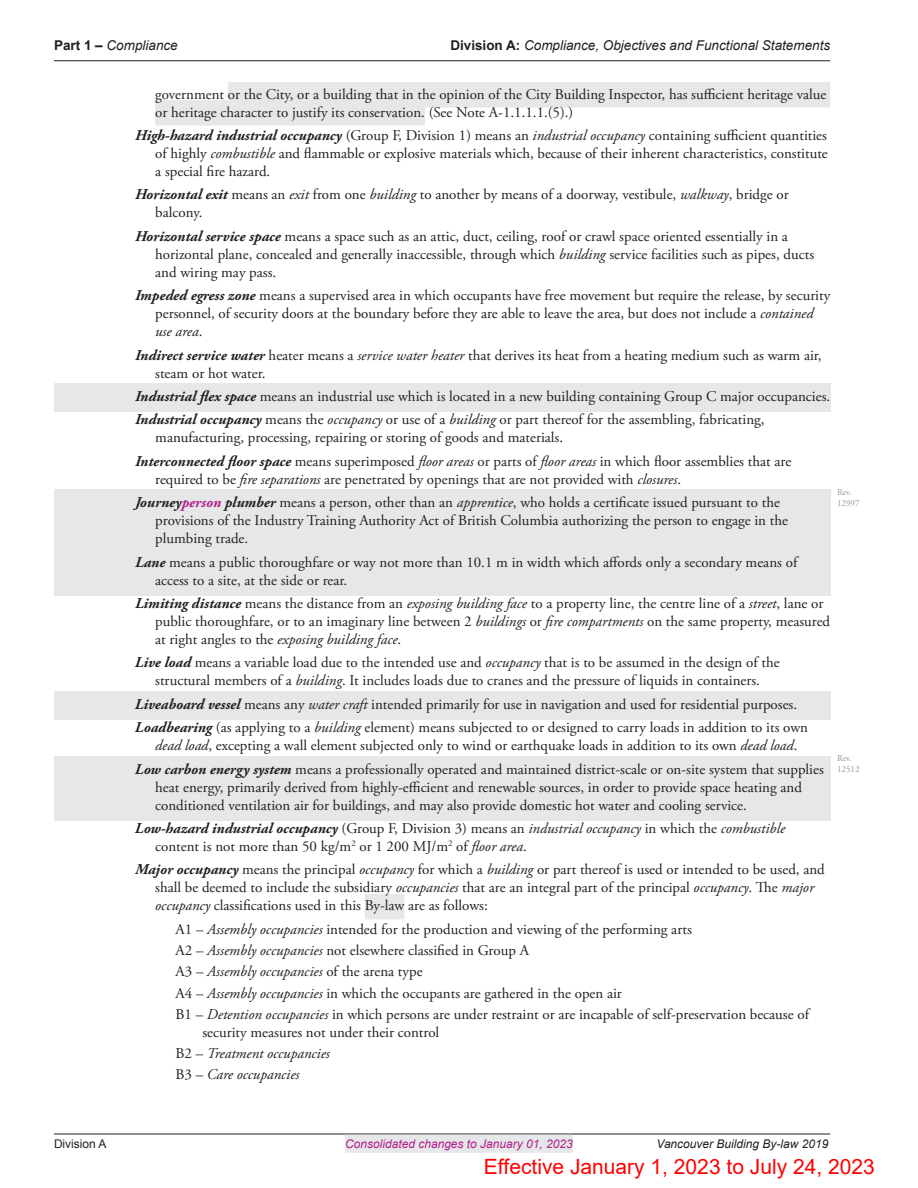
<style>
.page{position:relative;width:918px;height:1188px;background:#fff}
.page>*{position:absolute;margin:0;border:0;box-sizing:border-box;transform-origin:0 0}
.t1{font:21px "Arial";color:#f00}
.Terms{font:15px/18px "Adobe Garamond Pro";color:#231f20}
.body_-_grey_box_bar{font:15px/18px "Adobe Garamond Pro";color:#231f20}
.number_list_2{font:15px/18px "Adobe Garamond Pro";color:#231f20}
.body_-_grey_box__COV{font:15px/18px "Adobe Garamond Pro";color:#231f20}
.number_list_2-2{font:italic 15px "Adobe Garamond Pro";color:#231f20}
.t2{font:italic 13.5px "Arial";color:#231f20}
.t3{font:italic 12px "Arial";color:#b41e8d}
.t4{font:italic 12px "Arial";color:#231f20}
.t5{font:12px "Arial";color:#231f20}
.Revision__COV{font:9px/10.8px "Adobe Garamond Pro";color:#939598}
.s1{font-weight:700;font-style:normal}
.s2{font-weight:700;font-style:italic}
.s3{font-style:italic}
.s4{font-weight:700;font-style:italic;color:#b41e8d}
.s5{font-style:normal}
</style>
<div class="page">
<hr style="left:54px;top:60px;width:776px;height:1px;background:#231f20">
<hr style="left:54px;top:1134px;width:776px;height:1px;background:#231f20">
<div style="left:345px;top:1135px;width:228px;height:18px;background:#e6e7e9"></div>
<div style="left:228px;top:82px;width:602px;height:26px;background:#e6e7e9"></div>
<div style="left:155px;top:100px;width:270px;height:26px;background:#e6e7e9"></div>
<div style="left:54px;top:383px;width:776px;height:29px;background:#e6e7e9"></div>
<div style="left:54px;top:490px;width:776px;height:64px;background:#e6e7e9"></div>
<div style="left:54px;top:549px;width:776px;height:46px;background:#e6e7e9"></div>
<div style="left:54px;top:691px;width:776px;height:29px;background:#e6e7e9"></div>
<div style="left:54px;top:756px;width:776px;height:64px;background:#e6e7e9"></div>
<div style="left:365px;top:894px;width:39px;height:25px;background:#e6e7e9"></div>
<p class="t2" style="left:54px;top:37px;width:125px"><span class="s1">Part 1 –</span> Compliance</p>
<p class="t2" style="left:450px;top:37px;width:381px"><span class="s1">Division A:</span> Compliance, Objectives and Functional Statements</p>
<p class="Terms" style="left:155px;top:85px;width:673px">government or the City, or a building that in the opinion of the City Building Inspector, has sufficient heritage value or heritage character to justify its conservation. (See Note A-1.1.1.1.(5).)</p>
<p class="Terms" style="left:155px;top:127px;width:674px;text-align:justify;text-indent:-20px"><span class="s2">High-hazard industrial occupancy</span> (Group F, Division 1) means an <span class="s3">industrial occupancy</span> containing sufficient quantities of highly <span class="s3">combustible</span> and flammable or explosive materials which, because of their inherent characteristics, constitute a special fire hazard.</p>
<p class="Terms" style="left:155px;top:186px;width:635px;text-indent:-20px"><span class="s2">Horizontal exit</span> means an <span class="s3">exit</span> from one <span class="s3">building</span> to another by means of a doorway, vestibule, <span class="s3">walkway</span>, bridge or balcony.</p>
<p class="Terms" style="left:155px;top:228px;width:660px;text-indent:-20px"><span class="s2">Horizontal service space</span> means a space such as an attic, duct, ceiling, roof or crawl space oriented essentially in a horizontal plane, concealed and generally inaccessible, through which <span class="s3">building</span> service facilities such as pipes, ducts and wiring may pass.</p>
<p class="Terms" style="left:155px;top:287px;width:677px;text-indent:-20px"><span class="s2">Impeded egress zone</span> means a supervised area in which occupants have free movement but require the release, by security personnel, of security doors at the boundary before they are able to leave the area, but does not include a <span class="s3">contained use area</span>.</p>
<p class="Terms" style="left:155px;top:346px;width:668px;text-indent:-20px"><span class="s2">Indirect service water</span> heater means a <span class="s3">service water heater</span> that derives its heat from a heating medium such as warm air, steam or hot water.</p>
<p class="body_-_grey_box__COV" style="left:135px;top:388px;width:697px"><span class="s2">Industrial flex space</span> means an industrial use which is located in a new building containing Group C major occupancies.</p>
<p class="Terms" style="left:155px;top:411px;width:611px;text-indent:-20px"><span class="s2">Industrial occupancy</span> means the <span class="s3">occupancy</span> or use of a <span class="s3">building</span> or part thereof for the assembling, fabricating, manufacturing, processing, repairing or storing of goods and materials.</p>
<p class="Terms" style="left:155px;top:453px;width:638px;text-indent:-20px"><span class="s2">Interconnected floor space</span> means superimposed <span class="s3">floor areas</span> or parts of <span class="s3">floor areas</span> in which floor assemblies that are required to be <span class="s3">fire separations</span> are penetrated by openings that are not provided with <span class="s3">closures</span>.</p>
<p class="body_-_grey_box_bar" style="left:155px;top:494px;width:634px;text-indent:-20px"><span class="s2">Journey</span><span class="s4">person</span> <span class="s2">plumber</span> means a person, other than an <span class="s3">apprentice</span>, who holds a certificate issued pursuant to the provisions of the Industry Training Authority Act of British Columbia authorizing the person to engage in the plumbing trade.</p>
<p class="body_-_grey_box__COV" style="left:155px;top:553px;width:644px;text-indent:-20px"><span class="s2">Lane</span> means a public thoroughfare or way not more than 10.1 m in width which affords only a secondary means of access to a site, at the side or rear.</p>
<p class="Terms" style="left:155px;top:595px;width:677px;text-indent:-20px"><span class="s2">Limiting distance</span> means the distance from an <span class="s3">exposing building face</span> to a property line, the centre line of a <span class="s3">street</span>, lane or public thoroughfare, or to an imaginary line between 2 <span class="s3">buildings</span> or <span class="s3">fire compartments</span> on the same property, measured at right angles to the <span class="s3">exposing building face</span>.</p>
<p class="Terms" style="left:135px;top:654px;width:646px;text-align:center"><span class="s2">Live load</span> means a variable load due to the intended use and <span class="s3">occupancy</span> that is to be assumed in the design of the structural members of a <span class="s3">building</span>. It includes loads due to cranes and the pressure of liquids in containers.</p>
<p class="body_-_grey_box__COV" style="left:135px;top:696px;width:664px"><span class="s2">Liveaboard vessel</span> means any <span class="s3">water craft</span> intended primarily for use in navigation and used for residential purposes.</p>
<p class="Terms" style="left:155px;top:719px;width:654px;text-indent:-20px"><span class="s2">Loadbearing</span> (as applying to a <span class="s3">building</span> element) means subjected to or designed to carry loads in addition to its own <span class="s3">dead load</span>, excepting a wall element subjected only to wind or earthquake loads in addition to its own <span class="s3">dead load</span>.</p>
<p class="body_-_grey_box_bar" style="left:155px;top:760px;width:670px;text-indent:-20px"><span class="s2">Low carbon energy system</span> means a professionally operated and maintained district-scale or on-site system that supplies heat energy, primarily derived from highly-efficient and renewable sources, in order to provide space heating and conditioned ventilation air for buildings, and may also provide domestic hot water and cooling service.</p>
<p class="Terms" style="left:155px;top:820px;width:632px;text-indent:-20px"><span class="s2">Low-hazard industrial occupancy</span> (Group F, Division 3) means an <span class="s3">industrial occupancy</span> in which the <span class="s3">combustible </span>content is not more than 50 kg/m<sup>2</sup> or 1 200 MJ/m<sup>2</sup> of <span class="s3">floor area</span>.</p>
<p class="Terms" style="left:155px;top:861px;width:671px;text-indent:-20px"><span class="s2">Major occupancy</span> means the principal <span class="s3">occupancy</span> for which a <span class="s3">building</span> or part thereof is used or intended to be used, and shall be deemed to include the subsidiary <span class="s3">occupancies</span> that are an integral part of the principal <span class="s3">occupancy</span>. The <span class="s3">major occupancy</span> classifications used in this By-law are as follows:</p>
<p class="number_list_2" style="left:175px;top:921px;width:518px">A1 – <span class="s3">Assembly occupancies</span> intended for the production and viewing of the performing arts</p>
<p class="number_list_2" style="left:175px;top:942px;width:355px">A2 – <span class="s3">Assembly occupancies</span> not elsewhere classified in Group A</p>
<p class="number_list_2-2" style="left:175px;top:963px;width:249px"><span class="s5">A3 –</span> Assembly occupancies <span class="s5">of the arena type</span></p>
<p class="number_list_2" style="left:175px;top:984px;width:448px">A4 – <span class="s3">Assembly occupancies</span> in which the occupants are gathered in the open air</p>
<p class="number_list_2" style="left:202px;top:1006px;width:608px;text-indent:-27px">B1 – <span class="s3">Detention occupancies</span> in which persons are under restraint or are incapable of self-preservation because of security measures not under their control</p>
<p class="number_list_2-2" style="left:175px;top:1044px;width:156px"><span class="s5">B2 –</span> Treatment occupancies</p>
<p class="number_list_2-2" style="left:175px;top:1065px;width:126px"><span class="s5">B3 –</span> Care occupancies</p>
<p class="Revision__COV" style="left:837px;top:487px;width:24px">Rev.<br>12997</p>
<p class="Revision__COV" style="left:837px;top:754px;width:24px">Rev.<br>12512</p>
<p class="t5" style="left:54px;top:1135px;width:54px">Division A</p>
<p class="t3" style="left:345px;top:1136px;width:229px">Consolidated changes to January 01, 2023</p>
<p class="t4" style="left:656px;top:1136px;width:173px">Vancouver Building By-law 2019</p>
<h1 class="t1" style="left:484px;top:1152px;width:393px">Effective January 1, 2023 to July 24, 2023</h1>
</div>
